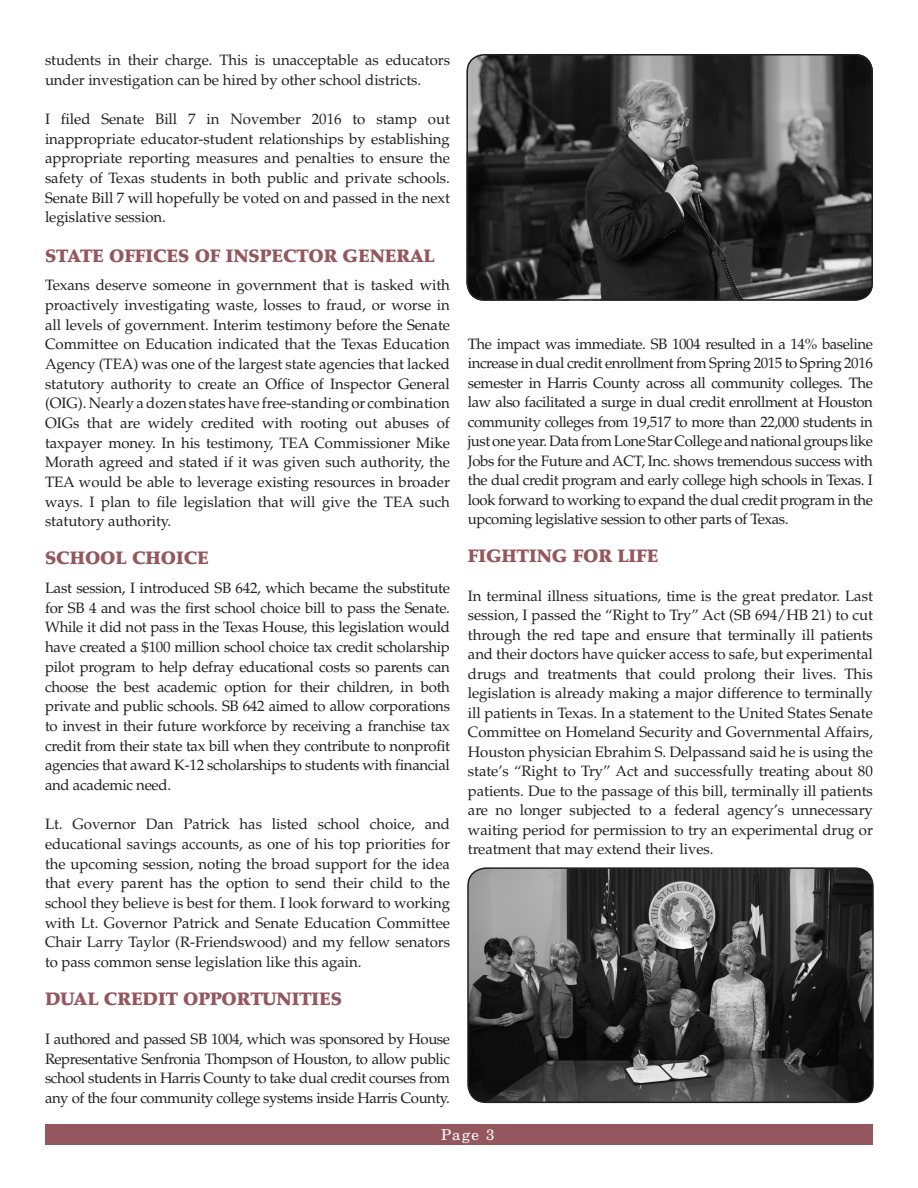
<style>
.page{position:relative;width:918px;height:1188px;background:#fff}
.page>*{position:absolute;margin:0;border:0;box-sizing:border-box;transform-origin:0 0}
.t1{font:900 18px "Palatino LT Std";letter-spacing:-.005em;color:#95575e}
.t2{font:15px/19.6px "Palatino LT Std";letter-spacing:-.005em;color:#231f20;text-align:justify}
.t3{font:15px "New Century Schlbk LT Std";color:#fff}
.s1{color:#95575e}
</style>
<div class="page">
<div style="left:45px;top:1124px;width:828px;height:20px;background:#95575e"></div>
<img style="left:466px;top:54px;width:407px;height:247px">
<div style="left:467px;top:54px;width:406px;height:247px;border:2px solid #231f20;border-radius:17px"></div>
<img style="left:468px;top:870px;width:405px;height:232px">
<div style="left:467px;top:867px;width:407px;height:236px;border:2px solid #231f20;border-radius:18px"></div>
<p class="t2" style="left:45px;top:50px;width:407px">students in their charge. This is unacceptable as educators under investigation can be hired by other school districts.</p>
<p class="t2" style="left:45px;top:109px;width:407px">I filed Senate Bill 7 in November 2016 to stamp out inappropriate educator-student relationships by establishing appropriate reporting measures and penalties to ensure the safety of Texas students in both public and private schools.<br>Senate Bill 7 will hopefully be voted on and passed in the next legislative session.</p>
<p class="t1" style="left:45px;top:245px;width:391px">STATE OFFICES OF INSPECTOR GENERAL</p>
<p class="t2" style="left:45px;top:276px;width:407px">Texans deserve someone in government that is tasked with proactively investigating waste, losses to fraud, or worse in all levels of government. Interim testimony before the Senate Committee on Education indicated that the Texas Education Agency (TEA) was one of the largest state agencies that lacked statutory authority to create an Office of Inspector General (OIG). Nearly a dozen states have free-standing or combination OIGs that are widely credited with rooting out abuses of taxpayer money. In his testimony, TEA Commissioner Mike Morath agreed and stated if it was given such authority, the TEA would be able to leverage existing resources in broader ways. I plan to file legislation that will give the TEA such statutory authority.</p>
<p class="t1" style="left:45px;top:547px;width:165px">SCHOOL CHOICE</p>
<p class="t2" style="left:45px;top:579px;width:407px">Last session, I introduced SB 642, which became the substitute for SB 4 and was the first school choice bill to pass the Senate.<br>While it did not pass in the Texas House, this legislation would have created a $100 million school choice tax credit scholarship pilot program to help defray educational costs so parents can choose the best academic option for their children, in both private and public schools. SB 642 aimed to allow corporations to invest in their future workforce by receiving a franchise tax credit from their state tax bill when they contribute to nonprofit agencies that award K-12 scholarships to students with financial and academic need.</p>
<p class="t2" style="left:45px;top:815px;width:407px">Lt. Governor Dan Patrick has listed school choice, and educational savings accounts, as one of his top priorities for the upcoming session, noting the broad support for the idea that every parent has the option to send their child to the school they believe is best for them. I look forward to working with Lt. Governor Patrick and Senate Education Committee Chair Larry Taylor (R-Friendswood) and my fellow senators to pass common sense legislation like this again.</p>
<p class="t1" style="left:45px;top:988px;width:299px">DUAL CREDIT OPPORTUNITIES</p>
<p class="t2" style="left:45px;top:1029px;width:407px">I authored and passed SB 1004, which was sponsored by House Representative Senfronia Thompson of Houston, to allow public school students in Harris County to take dual credit courses from any of the four community college systems inside Harris County.</p>
<p class="t2" style="left:468px;top:334px;width:407px">The impact was immediate. SB 1004 resulted in a 14% baseline increase in dual credit enrollment from Spring 2015 to Spring 2016 semester in Harris County across all community colleges. The law also facilitated a surge in dual credit enrollment at Houston community colleges from 19,517 to more than 22,000 students in just one year. Data from Lone Star College and national groups like Jobs for the Future and ACT, Inc. shows tremendous success with the dual credit program and early college high schools in Texas. I look forward to working to expand the dual credit program in the upcoming legislative session to other parts of Texas.</p>
<p class="t1" style="left:468px;top:545px;width:192px">FIGHTING FOR LIFE</p>
<p class="t2" style="left:468px;top:586px;width:407px">In terminal illness situations, time is the great predator. Last session, I passed the “Right to Try” Act (SB 694/HB 21) to cut through the red tape and ensure that terminally ill patients and their doctors have quicker access to safe, but experimental drugs and treatments that could prolong their lives. This legislation is already making a major difference to terminally ill patients in Texas. In a statement to the United States Senate Committee on Homeland Security and Governmental Affairs, Houston physician Ebrahim S. Delpassand said he is using the state’s “Right to Try” Act and successfully treating about 80 patients. Due to the passage of this bill, terminally ill patients are no longer subjected to a federal agency’s unnecessary waiting period for permission to try an experimental drug or treatment that may extend their lives.</p>
<p class="t3" style="left:423px;top:1125px;width:73px"><span class="s1">♦</span> Page 3</p>
</div>
